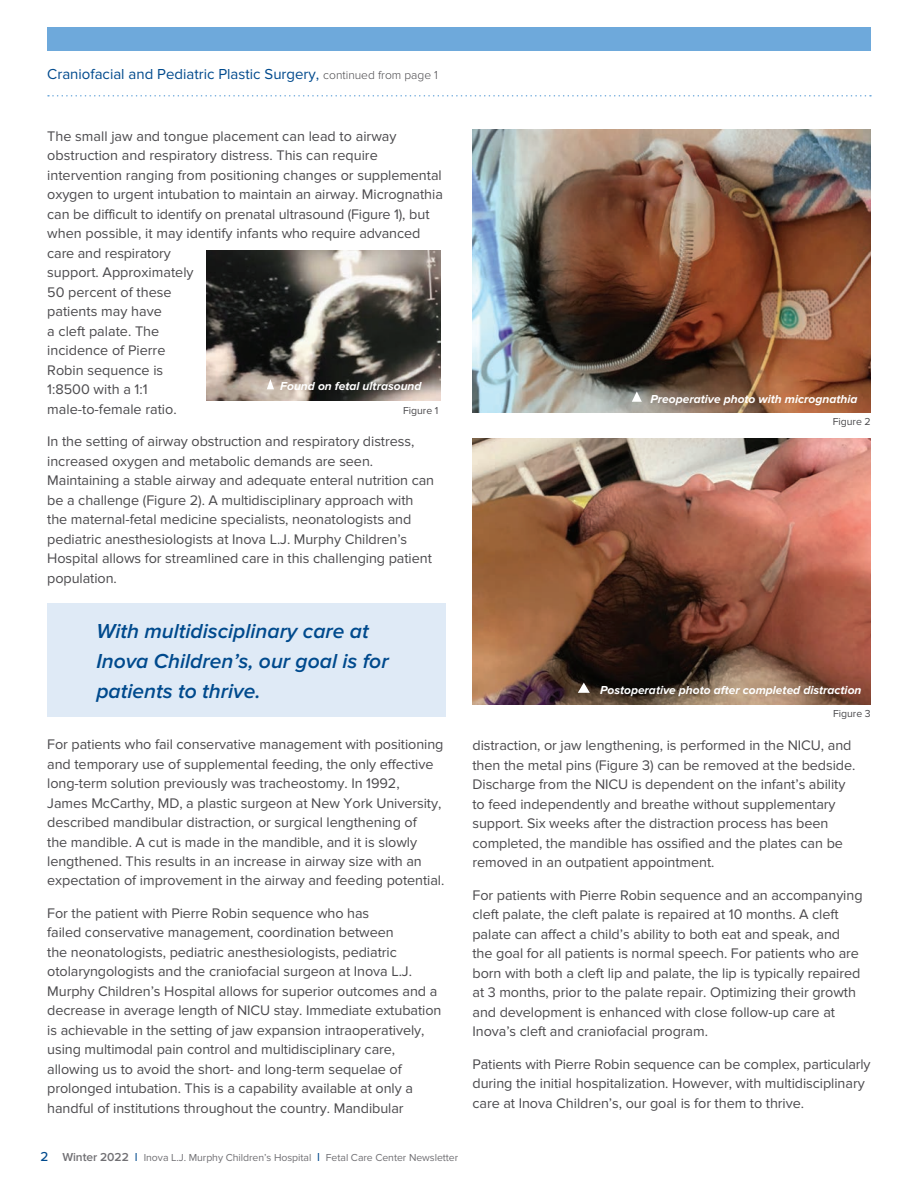
<style>
.page{position:relative;width:918px;height:1188px;background:#fff}
.page>*{position:absolute;margin:0;border:0;box-sizing:border-box;transform-origin:0 0}
.t1{font:italic 600 21px/30px "Proxima Nova";color:#004a8d}
.t2{font:15px "Proxima Nova";color:#004a8d}
.t3{font:14.4px/19.5px "Proxima Nova";letter-spacing:-.005em;color:#4b4a4d}
.t4{font:italic 700 12px "Proxima Nova";color:#fff}
.t5{font:10.5px "Proxima Nova";letter-spacing:-.005em;color:#717074}
.t6{font:10.5px "Proxima Nova";letter-spacing:-.005em;color:#4b4a4d}
.s1{font-weight:300;font-size:12px;color:#4b4a4d}
.s2{font-weight:500;font-size:13.5px;color:#004a8d}
.s3{font-weight:600;font-size:12px}
.s4{font-size:12px;color:#004a8d}
</style>
<div class="page">
<div style="left:47px;top:27px;width:824px;height:24px;background:#6ea9db"></div>
<img style="left:472px;top:438px;width:399px;height:266px">
<img style="left:472px;top:130px;width:399px;height:283px">
<img style="left:206px;top:251px;width:235px;height:150px">
<div style="left:47px;top:604px;width:399px;height:113px;background:#dfeaf6"></div>
<svg style="left:48px;top:95px;width:823px;height:2px"></svg>
<svg style="left:267px;top:379px;width:7px;height:10px"></svg>
<svg style="left:632px;top:392px;width:10px;height:10px"></svg>
<svg style="left:578px;top:683px;width:12px;height:10px"></svg>
<p class="t2" style="left:47px;top:66px;width:392px">Craniofacial and Pediatric Plastic Surgery, <span class="s1">continued from page 1</span></p>
<p class="t3" style="left:47px;top:127px;width:397px">The small jaw and tongue placement can lead to airway obstruction and respiratory distress. This can require intervention ranging from positioning changes or supplemental oxygen to urgent intubation to maintain an airway. Micrognathia can be difficult to identify on prenatal ultrasound (Figure 1), but when possible, it may identify infants who require advanced care and respiratory<br>support. Approximately<br>50 percent of these<br>patients may have<br>a cleft palate. The<br>incidence of Pierre<br>Robin sequence is<br>1:8500 with a 1:1<br>male-to-female ratio.</p>
<p class="t3" style="left:47px;top:432px;width:388px">In the setting of airway obstruction and respiratory distress, increased oxygen and metabolic demands are seen.<br>Maintaining a stable airway and adequate enteral nutrition can be a challenge (Figure 2). A multidisciplinary approach with the maternal-fetal medicine specialists, neonatologists and pediatric anesthesiologists at Inova L.J. Murphy Children’s Hospital allows for streamlined care in this challenging patient population.</p>
<p class="t4" style="left:280px;top:379px;width:143px">Found on fetal ultrasound</p>
<p class="t6" style="left:403px;top:405px;width:37px">Figure 1</p>
<p class="t4" style="left:650px;top:392px;width:209px">Preoperative photo with micrognathia</p>
<p class="t6" style="left:833px;top:416px;width:39px">Figure 2</p>
<h1 class="t1" style="left:96px;top:616px;width:294px">With multidisciplinary care at<br>Inova Children’s, our goal is for patients to thrive.</h1>
<p class="t3" style="left:47px;top:735px;width:399px">For patients who fail conservative management with positioning and temporary use of supplemental feeding, the only effective long-term solution previously was tracheostomy. In 1992,<br>James McCarthy, MD, a plastic surgeon at New York University, described mandibular distraction, or surgical lengthening of<br>the mandible. A cut is made in the mandible, and it is slowly lengthened. This results in an increase in airway size with an expectation of improvement in the airway and feeding potential.</p>
<p class="t3" style="left:47px;top:904px;width:396px">For the patient with Pierre Robin sequence who has<br>failed conservative management, coordination between<br>the neonatologists, pediatric anesthesiologists, pediatric otolaryngologists and the craniofacial surgeon at Inova L.J.<br>Murphy Children’s Hospital allows for superior outcomes and a decrease in average length of NICU stay. Immediate extubation is achievable in the setting of jaw expansion intraoperatively, using multimodal pain control and multidisciplinary care, allowing us to avoid the short- and long-term sequelae of prolonged intubation. This is a capability available at only a handful of institutions throughout the country. Mandibular</p>
<p class="t5" style="left:40px;top:1151px;width:419px"><span class="s2">2</span> <span class="s3">Winter 2022</span> <span class="s4">I</span> Inova L.J. Murphy Children’s Hospital <span class="s4">I</span> Fetal Care Center Newsletter</p>
<p class="t4" style="left:600px;top:683px;width:263px">Postoperative photo after completed distraction</p>
<p class="t6" style="left:833px;top:707px;width:39px">Figure 3</p>
<p class="t3" style="left:472px;top:736px;width:384px">distraction, or jaw lengthening, is performed in the NICU, and then the metal pins (Figure 3) can be removed at the bedside.<br>Discharge from the NICU is dependent on the infant’s ability to feed independently and breathe without supplementary support. Six weeks after the distraction process has been completed, the mandible has ossified and the plates can be removed in an outpatient appointment.</p>
<p class="t3" style="left:472px;top:885px;width:392px">For patients with Pierre Robin sequence and an accompanying cleft palate, the cleft palate is repaired at 10 months. A cleft palate can affect a child’s ability to both eat and speak, and the goal for all patients is normal speech. For patients who are born with both a cleft lip and palate, the lip is typically repaired at 3 months, prior to the palate repair. Optimizing their growth and development is enhanced with close follow-up care at Inova’s cleft and craniofacial program.</p>
<p class="t3" style="left:472px;top:1054px;width:400px">Patients with Pierre Robin sequence can be complex, particularly during the initial hospitalization. However, with multidisciplinary care at Inova Children’s, our goal is for them to thrive.</p>
</div>
